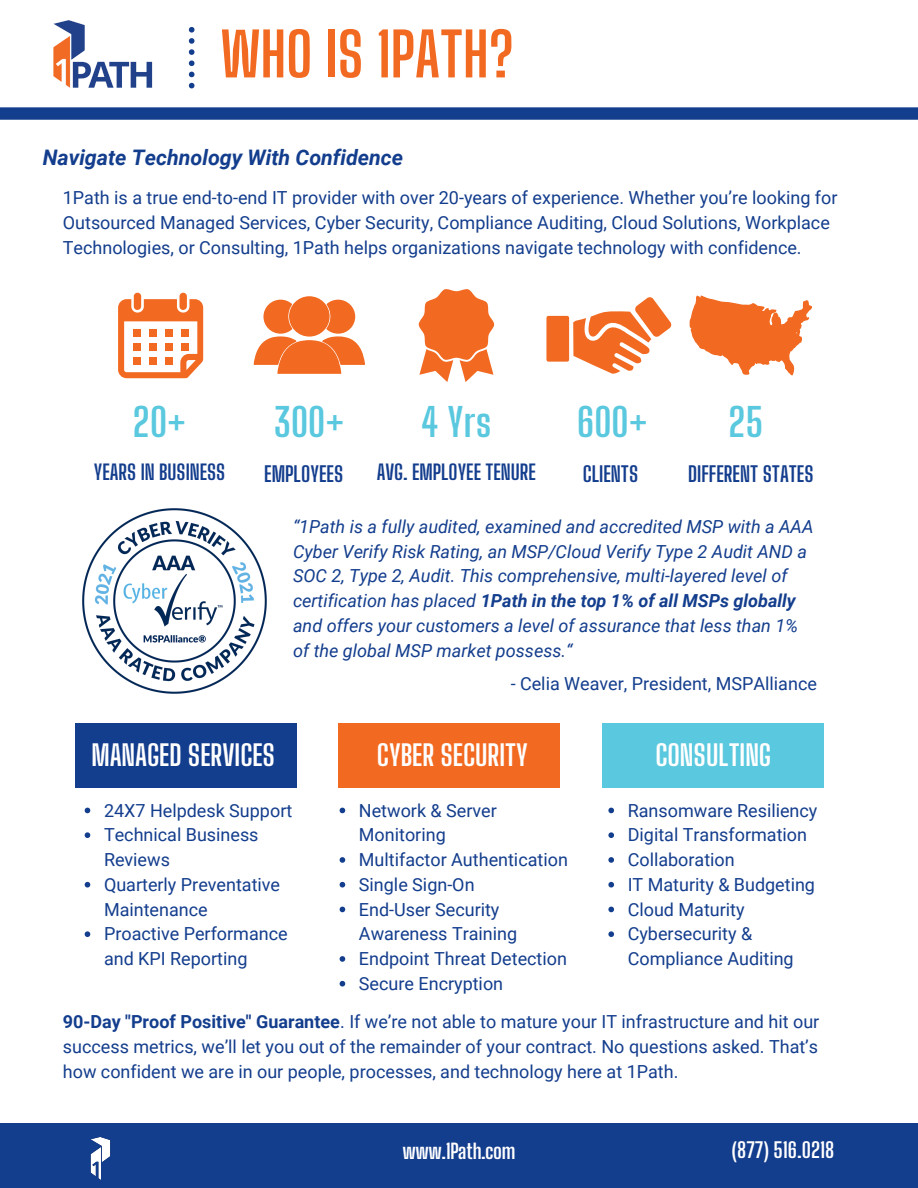
<style>
.page{position:relative;width:918px;height:1188px;background:#fff}
.page>*{position:absolute;margin:0;border:0;box-sizing:border-box;transform-origin:0 0}
.t1{font:700 60px "Big Shoulders Display";color:#f26a21}
.t2{font:700 39px "Big Shoulders Display";color:#5ac8de}
.t3{font:700 28.5px "Big Shoulders Display";color:#fff}
.t4{font:italic 700 21.45px "Roboto";color:#133d8d}
.t5{font:700 21px "Big Shoulders Display";color:#133d8d}
.t6{font:700 21px "Big Shoulders Display";color:#fff}
.t7{font:700 20.7px "Big Shoulders Display";color:#133d8d}
.t8{font:700 20.55px "Big Shoulders Display";letter-spacing:-.02em;color:#fff}
.t9{font:18px/24.8px "Roboto";color:#133d8d}
.t10{font:italic 18px/24.8px "Roboto";color:#133d8d}
.s1{font-weight:700}
</style>
<div class="page">
<div style="left:0;top:107px;width:918px;height:13px;background:#133d8d"></div>
<div style="left:0;top:1124px;width:918px;height:64px;background:#133d8d"></div>
<img style="left:90px;top:1138px;width:21px;height:42px">
<img style="left:82px;top:508px;width:185px;height:186px">
<div style="left:75px;top:724px;width:222px;height:64px;background:#133d8d"></div>
<div style="left:338px;top:724px;width:222px;height:64px;background:#f26a21"></div>
<div style="left:602px;top:724px;width:222px;height:64px;background:#5ac8de"></div>
<svg style="left:85px;top:808px;width:5px;height:5px"></svg>
<svg style="left:85px;top:832px;width:5px;height:6px"></svg>
<svg style="left:85px;top:882px;width:5px;height:6px"></svg>
<svg style="left:85px;top:931px;width:5px;height:6px"></svg>
<svg style="left:340px;top:808px;width:5px;height:5px"></svg>
<svg style="left:340px;top:857px;width:5px;height:6px"></svg>
<svg style="left:340px;top:882px;width:5px;height:6px"></svg>
<svg style="left:340px;top:907px;width:5px;height:5px"></svg>
<svg style="left:340px;top:956px;width:5px;height:6px"></svg>
<svg style="left:340px;top:981px;width:5px;height:6px"></svg>
<svg style="left:608px;top:808px;width:6px;height:5px"></svg>
<svg style="left:608px;top:832px;width:6px;height:6px"></svg>
<svg style="left:608px;top:857px;width:6px;height:6px"></svg>
<svg style="left:608px;top:882px;width:6px;height:6px"></svg>
<svg style="left:608px;top:907px;width:6px;height:5px"></svg>
<svg style="left:608px;top:931px;width:6px;height:6px"></svg>
<svg style="left:189px;top:27px;width:5px;height:61px"></svg>
<img style="left:53px;top:20px;width:100px;height:68px">
<svg style="left:118px;top:299px;width:85px;height:79px"></svg>
<div style="left:134px;top:293px;width:7px;height:17px;background:#f26a21;border-radius:4px"></div>
<div style="left:180px;top:293px;width:7px;height:17px;background:#f26a21;border-radius:4px"></div>
<div style="left:133px;top:330px;width:7px;height:7px;background:#f26a21"></div>
<div style="left:149px;top:330px;width:7px;height:7px;background:#f26a21"></div>
<div style="left:165px;top:330px;width:7px;height:7px;background:#f26a21"></div>
<div style="left:181px;top:330px;width:7px;height:7px;background:#f26a21"></div>
<div style="left:133px;top:343px;width:7px;height:7px;background:#f26a21"></div>
<div style="left:149px;top:343px;width:7px;height:7px;background:#f26a21"></div>
<div style="left:165px;top:343px;width:7px;height:7px;background:#f26a21"></div>
<div style="left:181px;top:343px;width:7px;height:7px;background:#f26a21"></div>
<div style="left:133px;top:357px;width:7px;height:7px;background:#f26a21"></div>
<div style="left:149px;top:357px;width:7px;height:7px;background:#f26a21"></div>
<div style="left:165px;top:357px;width:7px;height:7px;background:#f26a21"></div>
<svg style="left:254px;top:296px;width:111px;height:78px"></svg>
<svg style="left:690px;top:296px;width:122px;height:79px"></svg>
<svg style="left:546px;top:297px;width:125px;height:77px"></svg>
<svg style="left:419px;top:289px;width:75px;height:93px"></svg>
<p class="t1" style="left:220px;top:18px;width:295px">WHO IS 1PATH?</p>
<p class="t4" style="left:43px;top:145px;width:362px">Navigate Technology With Confidence</p>
<p class="t9" style="left:63px;top:186px;width:776px">1Path is a true end-to-end IT provider with over 20-years of experience. Whether you’re looking for<br>Outsourced Managed Services, Cyber Security, Compliance Auditing, Cloud Solutions, Workplace<br>Technologies, or Consulting, 1Path helps organizations navigate technology with confidence.</p>
<p class="t2" style="left:133px;top:399px;width:55px">20+</p>
<p class="t2" style="left:274px;top:399px;width:72px">300+</p>
<p class="t2" style="left:421px;top:399px;width:72px">4 Yrs</p>
<p class="t2" style="left:577px;top:399px;width:72px">600+</p>
<p class="t2" style="left:729px;top:399px;width:36px">25</p>
<p class="t7" style="left:94px;top:460px;width:133px">YEARS IN BUSINESS</p>
<p class="t5" style="left:264px;top:461px;width:81px">EMPLOYEES</p>
<p class="t7" style="left:377px;top:460px;width:161px">AVG. EMPLOYEE TENURE</p>
<p class="t5" style="left:583px;top:461px;width:57px">CLIENTS</p>
<p class="t5" style="left:688px;top:461px;width:127px">DIFFERENT STATES</p>
<p class="t10" style="left:293px;top:514px;width:522px">“1Path is a fully audited, examined and accredited MSP with a AAA Cyber Verify Risk Rating, an MSP/Cloud Verify Type 2 Audit AND a SOC 2, Type 2, Audit. This comprehensive, multi-layered level of certification has placed <span class="s1">1Path in the top 1% of all MSPs globally </span>and offers your customers a level of assurance that less than 1% of the global MSP market possess.“</p>
<p class="t9" style="left:511px;top:672px;width:308px">- Celia Weaver, President, MSPAlliance</p>
<p class="t3" style="left:91px;top:738px;width:185px">MANAGED SERVICES</p>
<p class="t9" style="left:104px;top:798px;width:190px">24X7 Helpdesk Support</p>
<p class="t9" style="left:104px;top:823px;width:156px">Technical Business<br>Reviews</p>
<p class="t9" style="left:104px;top:872px;width:178px">Quarterly Preventative<br>Maintenance</p>
<p class="t9" style="left:104px;top:922px;width:185px">Proactive Performance and KPI Reporting</p>
<p class="t3" style="left:377px;top:738px;width:152px">CYBER SECURITY</p>
<p class="t9" style="left:359px;top:798px;width:139px">Network &amp; Server<br>Monitoring</p>
<p class="t9" style="left:359px;top:848px;width:210px">Multifactor Authentication</p>
<p class="t9" style="left:359px;top:872px;width:117px">Single Sign-On</p>
<p class="t9" style="left:359px;top:897px;width:160px">End-User Security<br>Awareness Training</p>
<p class="t9" style="left:359px;top:947px;width:210px">Endpoint Threat Detection</p>
<p class="t9" style="left:359px;top:971px;width:146px">Secure Encryption</p>
<p class="t3" style="left:655px;top:738px;width:117px">CONSULTING</p>
<p class="t9" style="left:628px;top:798px;width:191px">Ransomware Resiliency</p>
<p class="t9" style="left:628px;top:823px;width:181px">Digital Transformation</p>
<p class="t9" style="left:628px;top:848px;width:109px">Collaboration</p>
<p class="t9" style="left:628px;top:872px;width:189px">IT Maturity &amp; Budgeting</p>
<p class="t9" style="left:628px;top:897px;width:118px">Cloud Maturity</p>
<p class="t9" style="left:628px;top:922px;width:167px">Cybersecurity &amp;<br>Compliance Auditing</p>
<p class="t9" style="left:63px;top:1010px;width:758px;text-align:justify"><span class="s1">90-Day "Proof Positive" Guarantee</span>. If we’re not able to mature your IT infrastructure and hit our success metrics, we’ll let you out of the remainder of your contract. No questions asked. That’s how confident we are in our people, processes, and technology here at 1Path.</p>
<p class="t8" style="left:403px;top:1139px;width:114px">www.1Path.com</p>
<p class="t6" style="left:732px;top:1138px;width:104px">(877) 516.0218</p>
</div>
